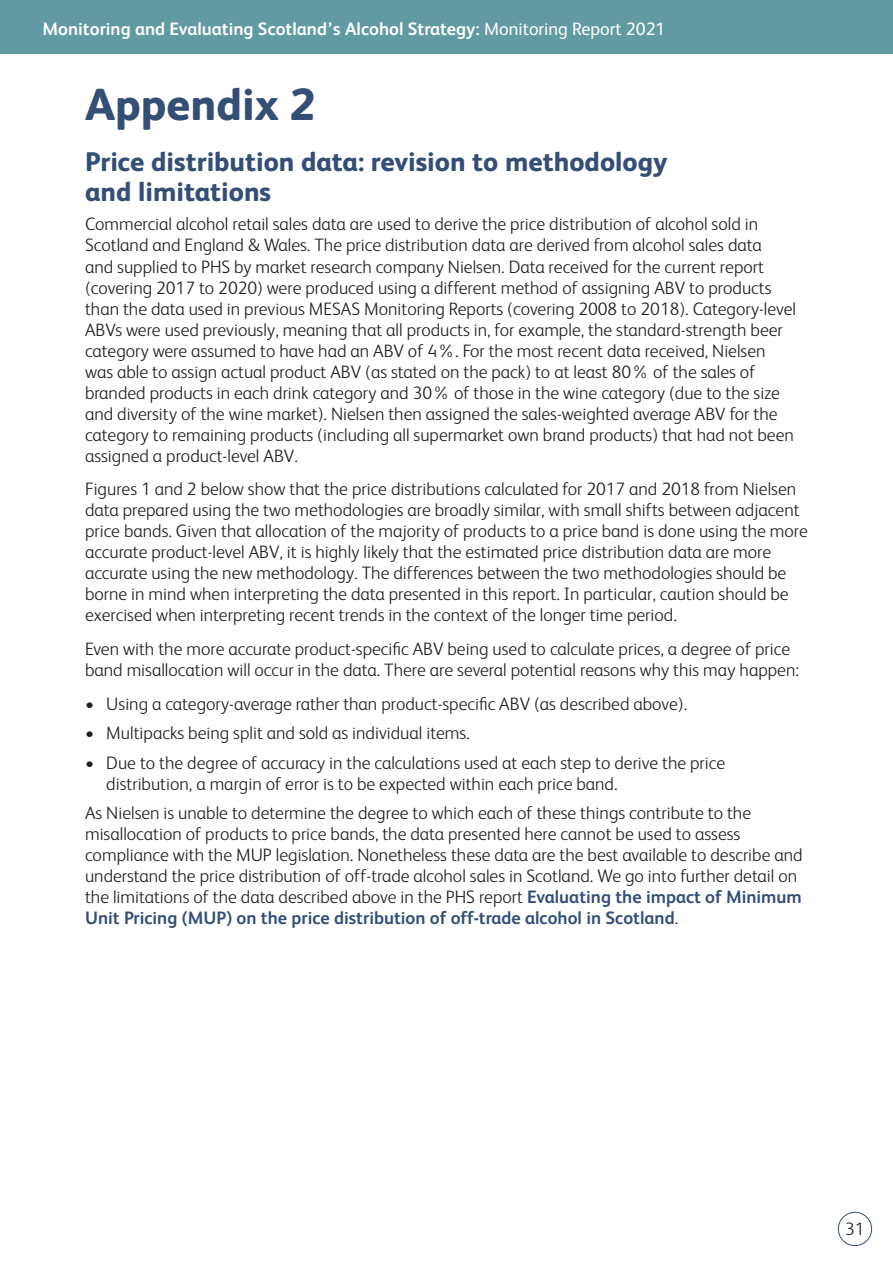
<style>
.page{position:relative;width:893px;height:1263px;background:#fff}
.page>*{position:absolute;margin:0;border:0;box-sizing:border-box;transform-origin:0 0}
.Appendix_heading{font:800 45px "FS Albert";color:#344e76}
.t1{font:800 27px/30px "FS Albert";color:#344e76}
.Body_text{font:300 18px/21px "FS Albert";color:#231f20}
.Bullets{font:300 18px/21px "FS Albert";color:#231f20}
.t2{font:700 18px "FS Albert";color:#fff}
.s1{font-weight:400}
.s2{font-weight:700;color:#344e76}
</style>
<div class="page">
<div style="left:0;top:0;width:893px;height:53px;background:#629aa3"></div>
<div style="left:838px;top:1212px;width:34px;height:34px;border:1px solid #344e76;border-radius:50%"></div>
<p class="t2" style="left:43px;top:17px;width:624px">Monitoring and Evaluating Scotland’s Alcohol Strategy: <span class="s1">Monitoring Report 2021</span></p>
<p class="Appendix_heading" style="left:85px;top:72px;width:232px">Appendix 2</p>
<h2 class="t1" style="left:85px;top:145px;width:584px">Price distribution data: revision to methodology and limitations</h2>
<p class="Body_text" style="left:85px;top:213px;width:712px">Commercial alcohol retail sales data are used to derive the price distribution of alcohol sold in Scotland and England &amp; Wales. The price distribution data are derived from alcohol sales data<br>and supplied to PHS by market research company Nielsen. Data received for the current report (covering 2017 to 2020) were produced using a different method of assigning ABV to products than the data used in previous MESAS Monitoring Reports (covering 2008 to 2018). Category-level ABVs were used previously, meaning that all products in, for example, the standard-strength beer category were assumed to have had an ABV of 4%. For the most recent data received, Nielsen was able to assign actual product ABV (as stated on the pack) to at least 80% of the sales of branded products in each drink category and 30% of those in the wine category (due to the size and diversity of the wine market). Nielsen then assigned the sales-weighted average ABV for the category to remaining products (including all supermarket own brand products) that had not been assigned a product-level ABV.</p>
<p class="Body_text" style="left:85px;top:478px;width:724px">Figures 1 and 2 below show that the price distributions calculated for 2017 and 2018 from Nielsen data prepared using the two methodologies are broadly similar, with small shifts between adjacent price bands. Given that allocation of the majority of products to a price band is done using the more accurate product-level ABV, it is highly likely that the estimated price distribution data are more accurate using the new methodology. The differences between the two methodologies should be borne in mind when interpreting the data presented in this report. In particular, caution should be exercised when interpreting recent trends in the context of the longer time period.</p>
<p class="Body_text" style="left:85px;top:638px;width:716px">Even with the more accurate product-specific ABV being used to calculate prices, a degree of price band misallocation will occur in the data. There are several potential reasons why this may happen:</p>
<p class="Bullets" style="left:85px;top:692px;width:604px">• Using a category-average rather than product-specific ABV (as described above).</p>
<p class="Bullets" style="left:85px;top:722px;width:386px">• Multipacks being split and sold as individual items.</p>
<p class="Bullets" style="left:106px;top:751px;width:620px;text-indent:-21px">• Due to the degree of accuracy in the calculations used at each step to derive the price distribution, a margin of error is to be expected within each price band.</p>
<p class="Body_text" style="left:85px;top:802px;width:719px">As Nielsen is unable to determine the degree to which each of these things contribute to the misallocation of products to price bands, the data presented here cannot be used to assess compliance with the MUP legislation. Nonetheless these data are the best available to describe and understand the price distribution of off-trade alcohol sales in Scotland. We go into further detail on the limitations of the data described above in the PHS report <span class="s2">Evaluating the impact of Minimum Unit Pricing (MUP) on the price distribution of off-trade alcohol in Scotland</span>.</p>
<p class="Body_text" style="left:845px;top:1217px;width:21px">31</p>
</div>
